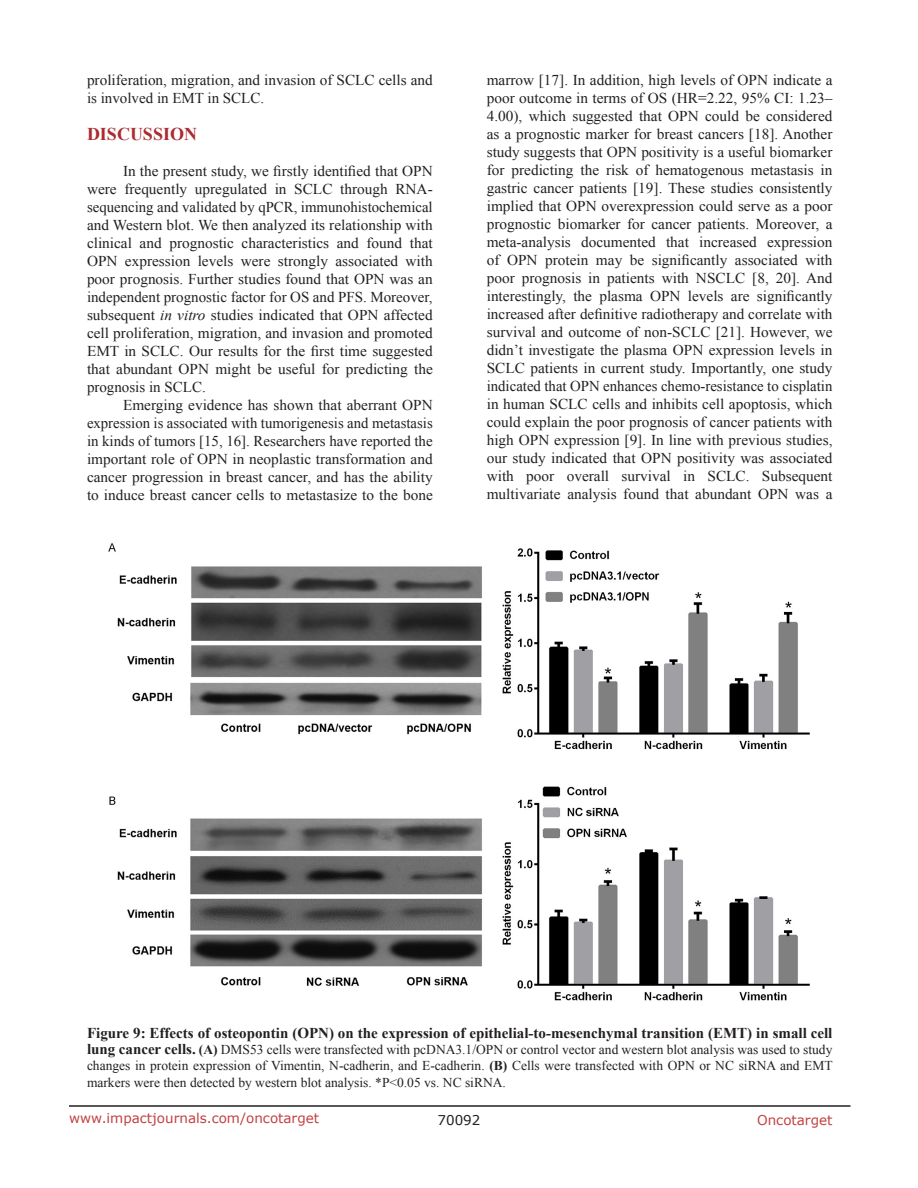
<style>
.page{position:relative;width:918px;height:1188px;background:#fff}
.page>*{position:absolute;margin:0;border:0;box-sizing:border-box;transform-origin:0 0}
.Heading{font:700 18px "Times New Roman";color:#ac2b31}
.BodyText{font:15px/18px "Times New Roman";color:#231f20;text-align:justify}
.figuretext{font:700 15px "Times New Roman";color:#231f20}
.figuretext-2{font:13.5px/16.2px "Times New Roman";color:#231f20;text-align:justify}
.t1{font:13.5px "Verdana";color:#c24141}
.t2{font:13.5px "Verdana";color:#231f20}
.s1{font-style:italic}
.s2{font-weight:700;font-size:15px}
.s3{font-weight:700}
</style>
<div class="page">
<hr style="left:69px;top:1105px;width:781px;height:2px;background:#231f20">
<img style="left:108px;top:543px;width:702px;height:458px">
<p class="BodyText" style="left:87px;top:71px;width:347px">proliferation, migration, and invasion of SCLC cells and is involved in EMT in SCLC.</p>
<p class="Heading" style="left:87px;top:122px;width:112px">DISCUSSION</p>
<p class="BodyText" style="left:87px;top:162px;width:347px;text-indent:36px">In the present study, we firstly identified that OPN were frequently upregulated in SCLC through RNA&shy;sequencing and validated by qPCR, immunohistochemical and Western blot. We then analyzed its relationship with clinical and prognostic characteristics and found that OPN expression levels were strongly associated with poor prognosis. Further studies found that OPN was an independent prognostic factor for OS and PFS. Moreover, subsequent <span class="s1">in vitro</span> studies indicated that OPN affected cell proliferation, migration, and invasion and promoted EMT in SCLC. Our results for the first time suggested that abundant OPN might be useful for predicting the prognosis in SCLC.</p>
<p class="BodyText" style="left:87px;top:396px;width:347px;text-indent:36px">Emerging evidence has shown that aberrant OPN expression is associated with tumorigenesis and metastasis in kinds of tumors [15, 16]. Researchers have reported the important role of OPN in neoplastic transformation and cancer progression in breast cancer, and has the ability to induce breast cancer cells to metastasize to the bone</p>
<p class="BodyText" style="left:487px;top:71px;width:347px">marrow [17]. In addition, high levels of OPN indicate a poor outcome in terms of OS (HR=2.22, 95% CI: 1.23– 4.00), which suggested that OPN could be considered as a prognostic marker for breast cancers [18]. Another study suggests that OPN positivity is a useful biomarker for predicting the risk of hematogenous metastasis in gastric cancer patients [19]. These studies consistently implied that OPN overexpression could serve as a poor prognostic biomarker for cancer patients. Moreover, a meta-analysis documented that increased expression of OPN protein may be significantly associated with poor prognosis in patients with NSCLC [8, 20]. And interestingly, the plasma OPN levels are significantly increased after definitive radiotherapy and correlate with survival and outcome of non-SCLC [21]. However, we didn’t investigate the plasma OPN expression levels in SCLC patients in current study. Importantly, one study indicated that OPN enhances chemo-resistance to cisplatin in human SCLC cells and inhibits cell apoptosis, which could explain the poor prognosis of cancer patients with high OPN expression [9]. In line with previous studies, our study indicated that OPN positivity was associated with poor overall survival in SCLC. Subsequent multivariate analysis found that abundant OPN was a</p>
<p class="figuretext" style="left:87px;top:1023px;width:747px">Figure 9: Effects of osteopontin (OPN) on the expression of epithelial-to-mesenchymal transition (EMT) in small cell</p>
<p class="figuretext-2" style="left:87px;top:1041px;width:747px"><span class="s2">lung cancer cells.</span> <span class="s3">(A)</span> DMS53 cells were transfected with pcDNA3.1/OPN or control vector and western blot analysis was used to study changes in protein expression of Vimentin, N-cadherin, and E-cadherin. <span class="s3">(B)</span> Cells were transfected with OPN or NC siRNA and EMT markers were then detected by western blot analysis. *P&lt;0.05 vs. NC siRNA.</p>
<p class="t1" style="left:69px;top:1109px;width:252px">www.impactjournals.com/oncotarget</p>
<p class="t2" style="left:438px;top:1111px;width:44px">70092</p>
<p class="t1" style="left:757px;top:1111px;width:77px">Oncotarget</p>
</div>
